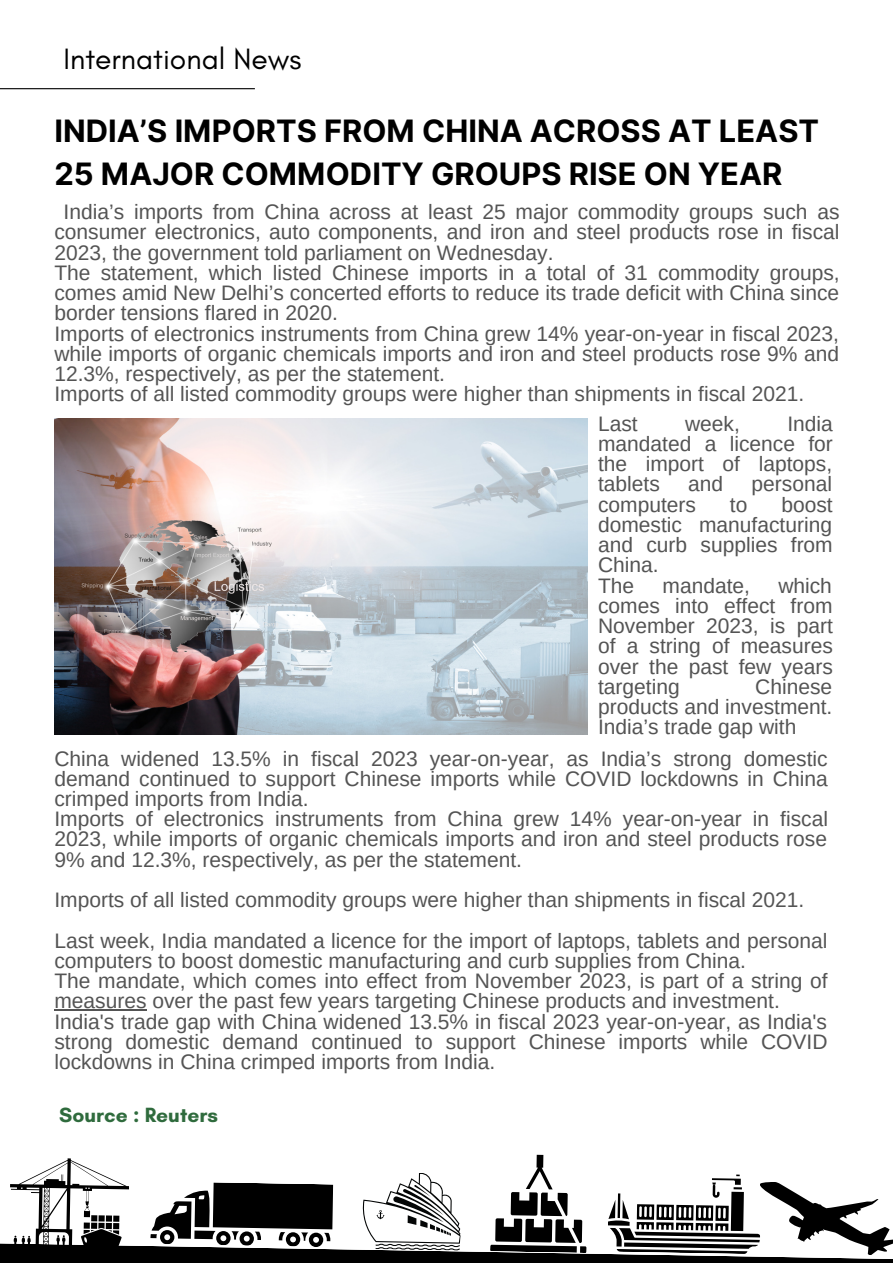
<style>
.page{position:relative;width:893px;height:1264px;background:#fff}
.page>*{position:absolute;margin:0;border:0;box-sizing:border-box;transform-origin:0 0}
.t1{font:700 30.9px/42.8px "Inter";color:#000}
.t2{font:30px "Glacial Indifference";color:#000}
.t3{font:21px/20.2px "Arimo";color:#545454;text-align:justify}
.t4{font:700 21px "Glacial Indifference";color:#2f6b3d}
</style>
<div class="page">
<svg style="left:0;top:1154px;width:892px;height:108px"></svg>
<hr style="left:0;top:88px;width:255px;height:1px;background:#000">
<img style="left:54px;top:418px;width:533px;height:316px">
<hr style="left:54px;top:1009px;width:92px;height:1px;background:#545454">
<p class="t2" style="left:63px;top:40px;width:239px">International News</p>
<p class="t1" style="left:54px;top:109px;width:766px">INDIA’S IMPORTS FROM CHINA ACROSS AT LEAST<br>25 MAJOR COMMODITY GROUPS RISE ON YEAR</p>
<p class="t3" style="left:54px;top:202px;width:786px;text-indent:9px">India’s imports from China across at least 25 major commodity groups such as consumer electronics, auto components, and iron and steel products rose in fiscal 2023, the government told parliament on Wednesday.</p>
<p class="t3" style="left:54px;top:262px;width:786px">The statement, which listed Chinese imports in a total of 31 commodity groups, comes amid New Delhi’s concerted efforts to reduce its trade deficit with China since border tensions flared in 2020.</p>
<p class="t3" style="left:54px;top:323px;width:786px">Imports of electronics instruments from China grew 14% year-on-year in fiscal 2023, while imports of organic chemicals imports and iron and steel products rose 9% and 12.3%, respectively, as per the statement.</p>
<p class="t3" style="left:54px;top:384px;width:751px">Imports of all listed commodity groups were higher than shipments in fiscal 2021.</p>
<p class="t3" style="left:598px;top:413px;width:236px;text-indent:189px">India mandated a licence for the import of laptops, tablets</p>
<p class="t3" style="left:598px;top:413px;width:41px">Last</p>
<p class="t3" style="left:685px;top:413px;width:56px">week,</p>
<p class="t3" style="left:688px;top:474px;width:36px">and</p>
<p class="t3" style="left:751px;top:474px;width:82px">personal</p>
<p class="t3" style="left:598px;top:494px;width:99px">computers</p>
<p class="t3" style="left:729px;top:494px;width:19px">to</p>
<p class="t3" style="left:598px;top:494px;width:236px;text-indent:183px">boost domestic manufacturing and curb supplies from China.</p>
<p class="t3" style="left:598px;top:575px;width:38px">The</p>
<p class="t3" style="left:662px;top:575px;width:89px">mandate,</p>
<p class="t3" style="left:598px;top:575px;width:236px;text-indent:180px">which comes into effect from November 2023, is part of a string of measures over the past few years targeting</p>
<p class="t3" style="left:598px;top:676px;width:236px;text-align:right">Chinese<br>products and investment.</p>
<p class="t3" style="left:598px;top:717px;width:200px">India’s trade gap with</p>
<p class="t3" style="left:54px;top:748px;width:774px">China widened 13.5% in fiscal 2023 year-on-year, as India’s strong domestic demand continued to support Chinese imports while COVID lockdowns in China crimped imports from India.</p>
<p class="t3" style="left:54px;top:808px;width:775px">Imports of electronics instruments from China grew 14% year-on-year in fiscal 2023, while imports of organic chemicals imports and iron and steel products rose 9% and 12.3%, respectively, as per the statement.</p>
<p class="t3" style="left:54px;top:889px;width:751px">Imports of all listed commodity groups were higher than shipments in fiscal 2021.</p>
<p class="t3" style="left:54px;top:930px;width:774px">Last week, India mandated a licence for the import of laptops, tablets and personal computers to boost domestic manufacturing and curb supplies from China.</p>
<p class="t3" style="left:54px;top:970px;width:774px">The mandate, which comes into effect from November 2023, is part of a string of measures over the past few years targeting Chinese products and investment.</p>
<p class="t3" style="left:54px;top:1011px;width:774px">India's trade gap with China widened 13.5% in fiscal 2023 year-on-year, as India's strong domestic demand continued to support Chinese imports while COVID lockdowns in China crimped imports from India.</p>
<p class="t4" style="left:59px;top:1102px;width:160px">Source : Reuters</p>
</div>
